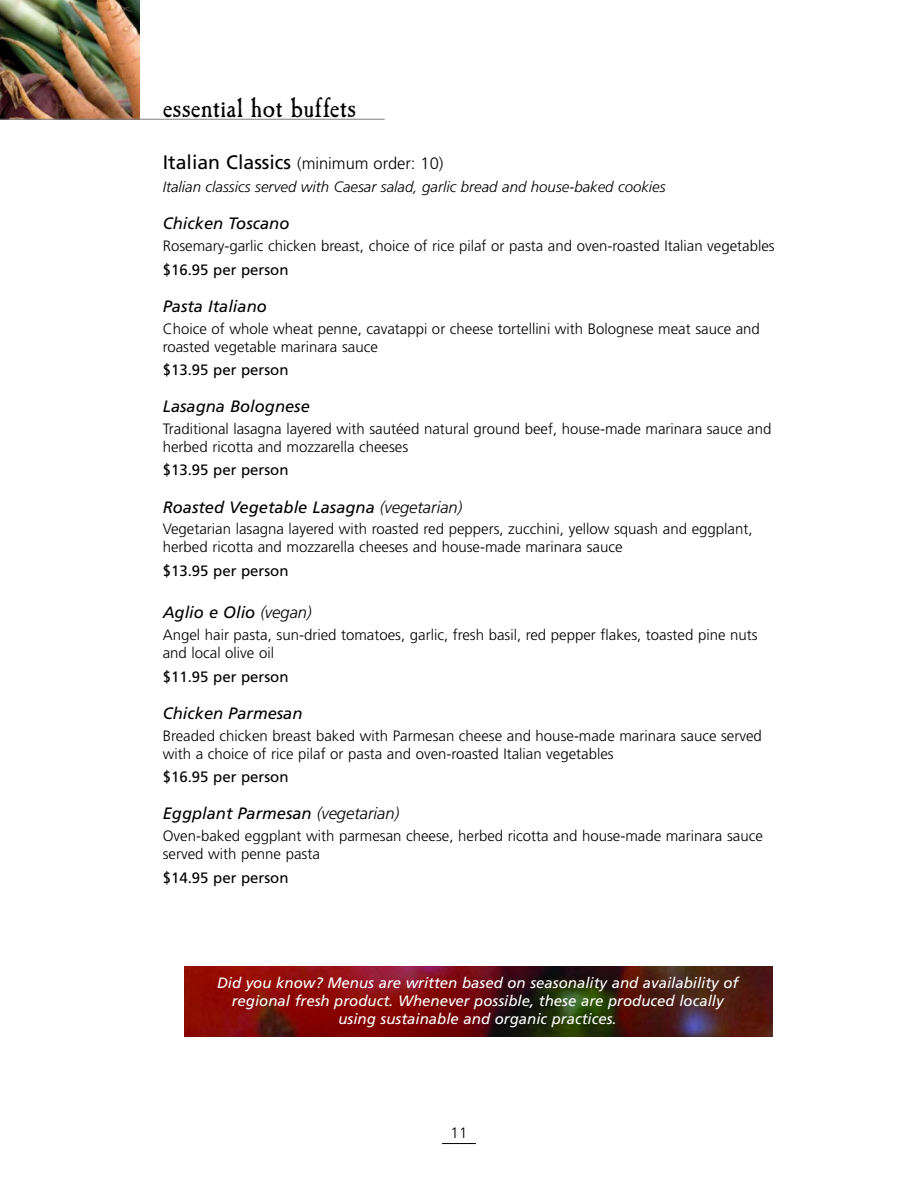
<style>
.page{position:relative;width:918px;height:1188px;background:#fff}
.page>*{position:absolute;margin:0;border:0;box-sizing:border-box;transform-origin:0 0}
.t1{font:30px "Caslon Antique";color:#000}
.t2{font:italic 16.5px "Frutiger";color:#000}
.t3{font:300 16.5px "Frutiger";color:#000}
.t4{font:300 15px/18px "Frutiger";color:#000}
.t5{font:italic 15px/18px "Frutiger";color:#fff;text-align:center}
.t6{font:15px "Frutiger";color:#000}
.t7{font:italic 300 15px "Frutiger";color:#000}
.s1{font-weight:400;font-size:19.5px}
.s2{font-weight:300}
</style>
<div class="page">
<hr style="left:442px;top:1143px;width:34px;height:1px;background:#000">
<img style="left:0;top:0;width:140px;height:119px">
<hr style="left:0;top:119px;width:385px;height:1px;background:#808080">
<img style="left:184px;top:967px;width:588px;height:69px">
<h1 class="t1" style="left:163px;top:91px;width:195px">essential hot buffets</h1>
<p class="t3" style="left:163px;top:156px;width:282px"><span class="s1">Italian Classics</span> (minimum order: 10)</p>
<p class="t7" style="left:163px;top:181px;width:504px">Italian classics served with Caesar salad, garlic bread and house-baked cookies</p>
<p class="t2" style="left:163px;top:217px;width:128px">Chicken Toscano</p>
<p class="t4" style="left:163px;top:238px;width:614px">Rosemary-garlic chicken breast, choice of rice pilaf or pasta and oven-roasted Italian vegetables</p>
<p class="t6" style="left:163px;top:263px;width:127px">$16.95 per person</p>
<p class="t2" style="left:163px;top:299px;width:106px">Pasta Italiano</p>
<p class="t4" style="left:163px;top:321px;width:599px">Choice of whole wheat penne, cavatappi or cheese tortellini with Bolognese meat sauce and roasted vegetable marinara sauce</p>
<p class="t6" style="left:163px;top:364px;width:127px">$13.95 per person</p>
<p class="t2" style="left:163px;top:400px;width:149px">Lasagna Bolognese</p>
<p class="t4" style="left:163px;top:421px;width:610px">Traditional lasagna layered with sautéed natural ground beef, house-made marinara sauce and herbed ricotta and mozzarella cheeses</p>
<p class="t6" style="left:163px;top:464px;width:127px">$13.95 per person</p>
<p class="t2" style="left:163px;top:500px;width:301px">Roasted Vegetable Lasagna <span class="s2">(vegetarian)</span></p>
<p class="t4" style="left:163px;top:521px;width:591px">Vegetarian lasagna layered with roasted red peppers, zucchini, yellow squash and eggplant, herbed ricotta and mozzarella cheeses and house-made marinara sauce</p>
<p class="t6" style="left:163px;top:565px;width:127px">$13.95 per person</p>
<p class="t2" style="left:163px;top:606px;width:150px">Aglio e Olio <span class="s2">(vegan)</span></p>
<p class="t4" style="left:163px;top:627px;width:596px">Angel hair pasta, sun-dried tomatoes, garlic, fresh basil, red pepper flakes, toasted pine nuts and local olive oil</p>
<p class="t6" style="left:163px;top:670px;width:127px">$11.95 per person</p>
<p class="t2" style="left:163px;top:706px;width:141px">Chicken Parmesan</p>
<p class="t4" style="left:163px;top:728px;width:601px">Breaded chicken breast baked with Parmesan cheese and house-made marinara sauce served with a choice of rice pilaf or pasta and oven-roasted Italian vegetables</p>
<p class="t6" style="left:163px;top:771px;width:127px">$16.95 per person</p>
<p class="t2" style="left:163px;top:807px;width:238px">Eggplant Parmesan <span class="s2">(vegetarian)</span></p>
<p class="t4" style="left:163px;top:828px;width:602px">Oven-baked eggplant with parmesan cheese, herbed ricotta and house-made marinara sauce served with penne pasta</p>
<p class="t6" style="left:163px;top:871px;width:127px">$14.95 per person</p>
<p class="t5" style="left:217px;top:974px;width:523px">Did you know? Menus are written based on seasonality and availability of regional fresh product. Whenever possible, these are produced locally using sustainable and organic practices.</p>
<p class="t4" style="left:451px;top:1125px;width:18px">11</p>
</div>
